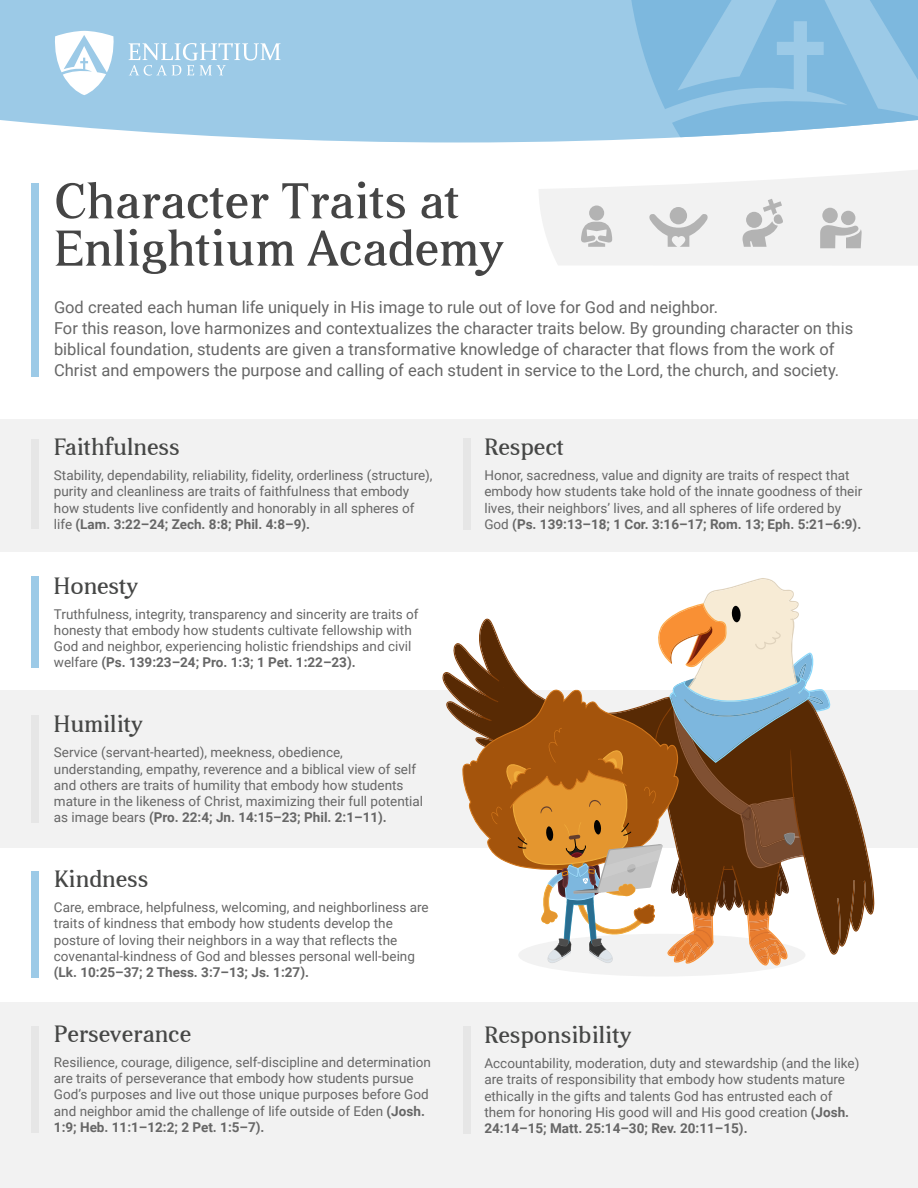
<style>
.page{position:relative;width:918px;height:1188px;background:#fff}
.page>*{position:absolute;margin:0;border:0;box-sizing:border-box;transform-origin:0 0}
.t1{font:50.55px/47.2px "Beau";color:#454545}
.t2{font:24px "Beau";color:#464746}
.t3{font:16.5px/21px "Roboto";color:#666}
.t4{font:13.5px/16.2px "Roboto";color:#666}
.t5{font:700 13.5px "Roboto";color:#666}
.s1{font-weight:700}
</style>
<div class="page">
<div style="left:518px;top:934px;width:288px;height:42px;background:#f2f2f2;border-radius:50%"></div>
<div style="left:0;top:690px;width:918px;height:158px;background:#f2f2f2"></div>
<div style="left:0;top:1002px;width:918px;height:186px;background:#f2f2f2"></div>
<div style="left:32px;top:576px;width:7px;height:92px;background:#9ccae7"></div>
<div style="left:32px;top:183px;width:7px;height:193px;background:#9ccae7"></div>
<div style="left:32px;top:872px;width:7px;height:106px;background:#9ccae7"></div>
<div style="left:32px;top:716px;width:7px;height:108px;background:#e6e6e6"></div>
<div style="left:32px;top:1026px;width:7px;height:106px;background:#e6e6e6"></div>
<div style="left:0;top:420px;width:918px;height:132px;background:#f2f2f2"></div>
<div style="left:0;top:0;width:621px;height:142px;background:#9ccae7"></div>
<svg style="left:621px;top:0;width:297px;height:140px;background:#91c3e3"></svg>
<svg style="left:129px;top:43px;width:152px;height:33px;background:#aed4eb"></svg>
<svg style="left:54px;top:31px;width:60px;height:64px"></svg>
<div style="left:32px;top:440px;width:7px;height:90px;background:#e6e6e6"></div>
<div style="left:464px;top:438px;width:7px;height:92px;background:#e6e6e6"></div>
<div style="left:464px;top:1026px;width:7px;height:108px;background:#e6e6e6"></div>
<svg style="left:442px;top:578px;width:432px;height:388px"></svg>
<svg style="left:539px;top:170px;width:379px;height:95px"></svg>
<h1 class="t1" style="left:54px;top:178px;width:451px">Character Traits at<br>Enlightium Academy</h1>
<p class="t3" style="left:54px;top:296px;width:801px">God created each human life uniquely in His image to rule out of love for God and neighbor.<br>For this reason, love harmonizes and contextualizes the character traits below. By grounding character on this biblical foundation, students are given a transformative knowledge of character that flows from the work of Christ and empowers the purpose and calling of each student in service to the Lord, the church, and society.</p>
<h2 class="t2" style="left:54px;top:433px;width:127px">Faithfulness</h2>
<p class="t4" style="left:54px;top:467px;width:380px">Stability, dependability, reliability, fidelity, orderliness (structure), purity and cleanliness are traits of faithfulness that embody how students live confidently and honorably in all spheres of life <span class="s1">(Lam. 3:22–24; Zech. 8:8; Phil. 4:8–9).</span></p>
<h2 class="t2" style="left:54px;top:571px;width:86px">Honesty</h2>
<p class="t4" style="left:54px;top:605px;width:366px">Truthfulness, integrity, transparency and sincerity are traits of honesty that embody how students cultivate fellowship with God and neighbor, experiencing holistic friendships and civil welfare <span class="s1">(Ps. 139:23–24; Pro. 1:3; 1 Pet. 1:22–23).</span></p>
<h2 class="t2" style="left:54px;top:710px;width:90px">Humility</h2>
<p class="t4" style="left:54px;top:744px;width:371px">Service (servant-hearted), meekness, obedience, understanding, empathy, reverence and a biblical view of self and others are traits of humility that embody how students mature in the likeness of Christ, maximizing their full potential as image bears <span class="s1">(Pro. 22:4; Jn. 14:15–23; Phil. 2:1–11).</span></p>
<h2 class="t2" style="left:54px;top:865px;width:96px">Kindness</h2>
<p class="t4" style="left:54px;top:899px;width:376px">Care, embrace, helpfulness, welcoming, and neighborliness are traits of kindness that embody how students develop the posture of loving their neighbors in a way that reflects the covenantal-kindness of God and blesses personal well-being</p>
<p class="t5" style="left:54px;top:963px;width:257px">(Lk. 10:25–37; 2 Thess. 3:7–13; Js. 1:27).</p>
<h2 class="t2" style="left:54px;top:1020px;width:139px">Perseverance</h2>
<p class="t4" style="left:54px;top:1054px;width:378px">Resilience, courage, diligence, self-discipline and determination are traits of perseverance that embody how students pursue God’s purposes and live out those unique purposes before God and neighbor amid the challenge of life outside of Eden <span class="s1">(Josh.<br>1:9; Heb. 11:1–12:2; 2 Pet. 1:5–7).</span></p>
<h2 class="t2" style="left:484px;top:433px;width:81px">Respect</h2>
<p class="t4" style="left:484px;top:467px;width:379px">Honor, sacredness, value and dignity are traits of respect that embody how students take hold of the innate goodness of their lives, their neighbors’ lives, and all spheres of life ordered by God <span class="s1">(Ps. 139:13–18; 1 Cor. 3:16–17; Rom. 13; Eph. 5:21–6:9).</span></p>
<h2 class="t2" style="left:484px;top:1021px;width:148px">Responsibility</h2>
<p class="t4" style="left:484px;top:1055px;width:376px">Accountability, moderation, duty and stewardship (and the like) are traits of responsibility that embody how students mature ethically in the gifts and talents God has entrusted each of them for honoring His good will and His good creation <span class="s1">(Josh.<br>24:14–15; Matt. 25:14–30; Rev. 20:11–15).</span></p>
</div>
